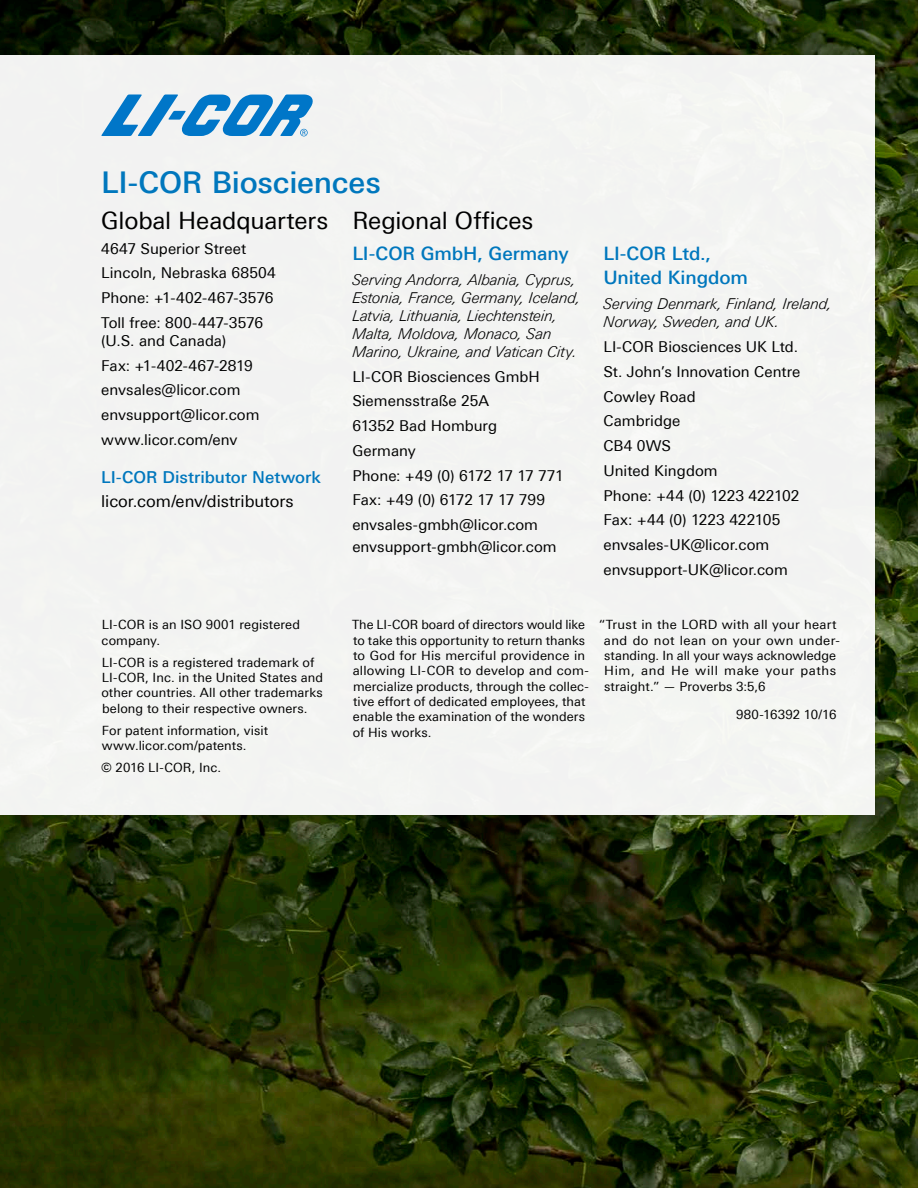
<style>
.page{position:relative;width:918px;height:1188px;background:#fff}
.page>*{position:absolute;margin:0;border:0;box-sizing:border-box;transform-origin:0 0}
.Heading{font:500 30px "Univers Next Pro";letter-spacing:-.01em;color:#0077bd}
.Heading-2{font:24px "Univers Next Pro";letter-spacing:-.01em;color:#000}
.Copy{font:24px "Univers Next Pro";letter-spacing:-.01em;color:#000}
.Copy-2{font:500 18.6px/24.8px "Univers Next Pro";letter-spacing:-.005em;color:#0077bd}
.Subhead{font:500 18.6px "Univers Next Pro";letter-spacing:-.005em;color:#0077bd}
.Subhead-2{font:16.5px "Univers Next Pro";letter-spacing:-.005em;color:#000}
.Subhead-3{font:500 16.5px "Univers Next Pro";color:#0077bd}
.Copy-3{font:15px/18px "Univers Next Pro";color:#000}
.Copy-4{font:italic 300 15px/18px "Univers Next Pro";letter-spacing:-.005em;color:#000}
.Copy-5{font:12.75px/15.3px "Univers Next Pro";letter-spacing:.01em;color:#000}
</style>
<div class="page">
<img style="left:0;top:0;width:918px;height:1188px">
<div style="left:0;top:55px;width:875px;height:760px;background:#f3f4f2"></div>
<svg style="left:101px;top:95px;width:212px;height:41px"></svg>
<p class="Heading" style="left:101px;top:165px;width:281px">LI-COR Biosciences</p>
<p class="Heading-2" style="left:101px;top:206px;width:229px">Global Headquarters</p>
<p class="Copy-3" style="left:101px;top:239px;width:146px">4647 Superior Street</p>
<p class="Copy-3" style="left:101px;top:264px;width:176px">Lincoln, Nebraska 68504</p>
<p class="Copy-3" style="left:101px;top:289px;width:174px">Phone: +1-402-467-3576</p>
<p class="Copy-3" style="left:101px;top:314px;width:164px">Toll free: 800-447-3576 (U.S. and Canada)</p>
<p class="Copy-3" style="left:101px;top:356px;width:153px">Fax: +1-402-467-2819</p>
<p class="Copy-3" style="left:101px;top:381px;width:141px">envsales@licor.com</p>
<p class="Copy-3" style="left:101px;top:406px;width:160px">envsupport@licor.com</p>
<p class="Copy-3" style="left:101px;top:431px;width:138px">www.licor.com/env</p>
<p class="Subhead-3" style="left:101px;top:467px;width:221px">LI-COR Distributor Network</p>
<p class="Subhead-2" style="left:101px;top:492px;width:194px">licor.com/env/distributors</p>
<p class="Copy" style="left:352px;top:206px;width:183px">Regional Offices</p>
<p class="Subhead" style="left:352px;top:242px;width:218px">LI-COR GmbH, Germany</p>
<p class="Copy-4" style="left:352px;top:270px;width:230px">Serving Andorra, Albania, Cyprus, Estonia, France, Germany, Iceland, Latvia, Lithuania, Liechtenstein, Malta, Moldova, Monaco, San Marino, Ukraine, and Vatican City.</p>
<p class="Copy-3" style="left:352px;top:367px;width:189px">LI-COR Biosciences GmbH</p>
<p class="Copy-3" style="left:352px;top:392px;width:138px">Siemensstraße 25A</p>
<p class="Copy-3" style="left:352px;top:417px;width:146px">61352 Bad Homburg</p>
<p class="Copy-3" style="left:352px;top:441px;width:65px">Germany</p>
<p class="Copy-3" style="left:352px;top:466px;width:213px">Phone: +49 (0) 6172 17 17 771</p>
<p class="Copy-3" style="left:352px;top:491px;width:194px">Fax: +49 (0) 6172 17 17 799</p>
<p class="Copy-3" style="left:352px;top:516px;width:187px">envsales-gmbh@licor.com</p>
<p class="Copy-3" style="left:352px;top:537px;width:206px">envsupport-gmbh@licor.com</p>
<p class="Copy-2" style="left:603px;top:241px;width:146px">LI-COR Ltd.,<br>United Kingdom</p>
<p class="Copy-4" style="left:603px;top:295px;width:230px">Serving Denmark, Finland, Ireland,<br>Norway, Sweden, and UK.</p>
<p class="Copy-3" style="left:603px;top:338px;width:196px">LI-COR Biosciences UK Ltd.</p>
<p class="Copy-3" style="left:603px;top:363px;width:198px">St. John’s Innovation Centre</p>
<p class="Copy-3" style="left:603px;top:387px;width:94px">Cowley Road</p>
<p class="Copy-3" style="left:603px;top:412px;width:78px">Cambridge</p>
<p class="Copy-3" style="left:603px;top:437px;width:69px">CB4 0WS</p>
<p class="Copy-3" style="left:603px;top:462px;width:116px">United Kingdom</p>
<p class="Copy-3" style="left:603px;top:486px;width:198px">Phone: +44 (0) 1223 422102</p>
<p class="Copy-3" style="left:603px;top:511px;width:179px">Fax: +44 (0) 1223 422105</p>
<p class="Copy-3" style="left:603px;top:536px;width:167px">envsales-UK@licor.com</p>
<p class="Copy-3" style="left:603px;top:561px;width:186px">envsupport-UK@licor.com</p>
<p class="Copy-5" style="left:102px;top:617px;width:200px">LI-COR is an ISO 9001 registered company.</p>
<p class="Copy-5" style="left:101px;top:655px;width:223px">LI-COR is a registered trademark of LI-COR, Inc. in the United States and other countries. All other trademarks belong to their respective owners.</p>
<p class="Copy-5" style="left:102px;top:723px;width:168px">For patent information, visit www.licor.com/patents.</p>
<p class="Copy-5" style="left:101px;top:760px;width:121px">© 2016 LI-COR, Inc.</p>
<p class="Copy-5" style="left:352px;top:617px;width:238px">The LI-COR board of directors would like to take this opportunity to return thanks to God for His merciful providence in allowing LI-COR to develop and com&shy;mercialize products, through the collec&shy;tive effort of dedicated employees, that enable the examination of the wonders of His works.</p>
<p class="Copy-5" style="left:604px;top:617px;width:238px;text-indent:-5px">“Trust in the LORD with all your heart and do not lean on your own under&shy;standing. In all your ways acknowledge Him, and He will make your paths straight.” — Proverbs 3:5,6</p>
<p class="Copy-5" style="left:736px;top:707px;width:102px">980-16392 10/16</p>
</div>
